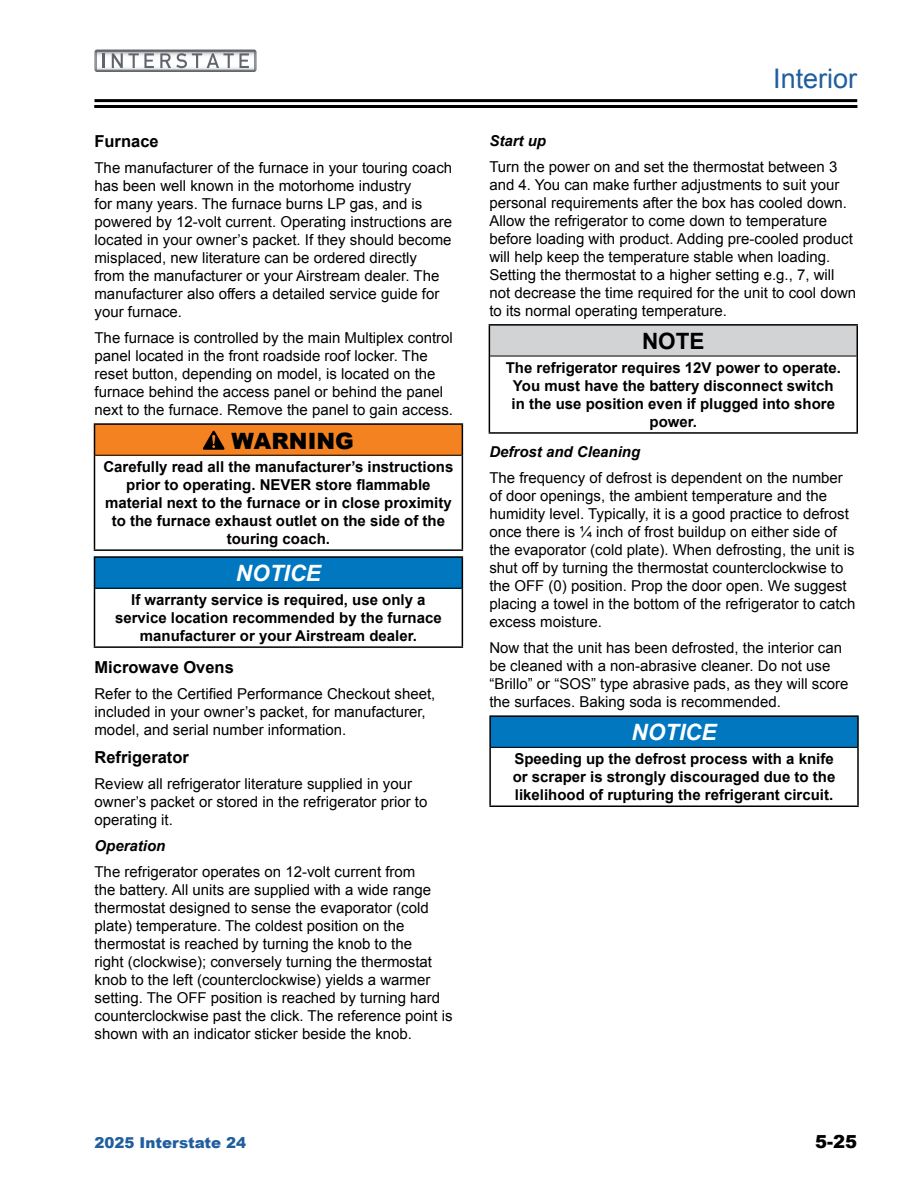
<style>
.page{position:relative;width:918px;height:1188px;background:#fff}
.page>*{position:absolute;margin:0;border:0;box-sizing:border-box;transform-origin:0 0}
.t1{font:27px "Arial";color:#215e9e}
.t2{font:italic 700 22.5px "Arial";color:#fff}
.t3{font:900 22.5px "Arial";color:#000}
.t4{font:700 22.5px "Arial";color:#000}
.t5{font:900 18px "Arial";color:#000}
.t6{font:700 16.5px "Arial";color:#000}
.t7{font:15px/18px "Arial";color:#000}
.t8{font:700 15px/18px "Arial";color:#000;text-align:center}
.t9{font:italic 700 15px "Arial";color:#000}
.t10{font:900 15px "Arial";color:#215e9e}
</style>
<div class="page">
<div style="left:95px;top:50px;width:161px;height:22px;border:1px solid #61646a;border-radius:2px"></div>
<svg style="left:95px;top:50px;width:161px;height:21px"></svg>
<hr style="left:94px;top:105px;width:763px;height:3px;background:#000">
<hr style="left:94px;top:99px;width:763px;height:3px;background:#000">
<div style="left:94px;top:424px;width:368px;height:31px;background:#f58220"></div>
<hr style="left:94px;top:423px;width:369px;height:2px;background:#000">
<hr style="left:94px;top:425px;width:1px;height:30px;background:#000">
<hr style="left:462px;top:425px;width:1px;height:30px;background:#000">
<hr style="left:94px;top:455px;width:1px;height:94px;background:#000">
<hr style="left:462px;top:455px;width:1px;height:94px;background:#000">
<hr style="left:94px;top:549px;width:369px;height:2px;background:#000">
<hr style="left:95px;top:455px;width:367px;height:1px;background:#000">
<svg style="left:203px;top:431px;width:21px;height:19px"></svg>
<div style="left:94px;top:557px;width:368px;height:31px;background:#0077be"></div>
<hr style="left:94px;top:556px;width:369px;height:2px;background:#000">
<hr style="left:94px;top:558px;width:1px;height:30px;background:#000">
<hr style="left:462px;top:558px;width:1px;height:30px;background:#000">
<hr style="left:94px;top:588px;width:1px;height:58px;background:#000">
<hr style="left:462px;top:588px;width:1px;height:58px;background:#000">
<hr style="left:94px;top:646px;width:369px;height:2px;background:#000">
<hr style="left:95px;top:588px;width:367px;height:1px;background:#000">
<div style="left:489px;top:325px;width:368px;height:31px;background:#d1d3d4"></div>
<hr style="left:489px;top:324px;width:369px;height:2px;background:#000">
<hr style="left:489px;top:326px;width:1px;height:30px;background:#000">
<hr style="left:856px;top:326px;width:2px;height:30px;background:#000">
<hr style="left:489px;top:356px;width:1px;height:76px;background:#000">
<hr style="left:856px;top:356px;width:2px;height:76px;background:#000">
<hr style="left:489px;top:432px;width:369px;height:2px;background:#000">
<hr style="left:490px;top:356px;width:366px;height:1px;background:#000">
<div style="left:490px;top:716px;width:368px;height:31px;background:#0077be"></div>
<hr style="left:489px;top:715px;width:370px;height:2px;background:#000">
<hr style="left:489px;top:717px;width:2px;height:30px;background:#000">
<hr style="left:857px;top:717px;width:2px;height:30px;background:#000">
<hr style="left:489px;top:747px;width:2px;height:58px;background:#000">
<hr style="left:857px;top:747px;width:2px;height:58px;background:#000">
<hr style="left:489px;top:805px;width:370px;height:2px;background:#000">
<hr style="left:491px;top:747px;width:366px;height:1px;background:#000">
<p class="t6" style="left:94px;top:130px;width:66px">Furnace</p>
<p class="t7" style="left:94px;top:159px;width:359px">The manufacturer of the furnace in your touring coach has been well known in the motorhome industry<br>for many years. The furnace burns LP gas, and is powered by 12-volt current. Operating instructions are located in your owner’s packet. If they should become misplaced, new literature can be ordered directly<br>from the manufacturer or your Airstream dealer. The manufacturer also offers a detailed service guide for your furnace.</p>
<p class="t7" style="left:94px;top:329px;width:360px">The furnace is controlled by the main Multiplex control panel located in the front roadside roof locker. The reset button, depending on model, is located on the furnace behind the access panel or behind the panel next to the furnace. Remove the panel to gain access.</p>
<h2 class="t3" style="left:231px;top:424px;width:124px">WARNING</h2>
<p class="t8" style="left:103px;top:458px;width:352px">Carefully read all the manufacturer’s instructions prior to operating. NEVER store flammable material next to the furnace or in close proximity to the furnace exhaust outlet on the side of the touring coach.</p>
<h2 class="t2" style="left:236px;top:558px;width:87px">NOTICE</h2>
<p class="t8" style="left:115px;top:591px;width:328px">If warranty service is required, use only a service location recommended by the furnace manufacturer or your Airstream dealer.</p>
<p class="t6" style="left:94px;top:656px;width:141px">Microwave Ovens</p>
<p class="t7" style="left:94px;top:685px;width:342px">Refer to the Certified Performance Checkout sheet, included in your owner’s packet, for manufacturer, model, and serial number information.</p>
<p class="t6" style="left:94px;top:746px;width:96px">Refrigerator</p>
<p class="t7" style="left:94px;top:775px;width:334px">Review all refrigerator literature supplied in your owner’s packet or stored in the refrigerator prior to operating it.</p>
<p class="t9" style="left:94px;top:836px;width:72px">Operation</p>
<p class="t7" style="left:94px;top:863px;width:360px">The refrigerator operates on 12-volt current from<br>the battery. All units are supplied with a wide range thermostat designed to sense the evaporator (cold plate) temperature. The coldest position on the thermostat is reached by turning the knob to the<br>right (clockwise); conversely turning the thermostat knob to the left (counterclockwise) yields a warmer setting. The OFF position is reached by turning hard counterclockwise past the click. The reference point is shown with an indicator sticker beside the knob.</p>
<h1 class="t1" style="left:773px;top:61px;width:86px">Interior</h1>
<p class="t9" style="left:489px;top:131px;width:58px">Start up</p>
<p class="t7" style="left:489px;top:158px;width:368px">Turn the power on and set the thermostat between 3 and 4. You can make further adjustments to suit your personal requirements after the box has cooled down.<br>Allow the refrigerator to come down to temperature before loading with product. Adding pre-cooled product will help keep the temperature stable when loading.<br>Setting the thermostat to a higher setting e.g. , 7, will not decrease the time required for the unit to cool down to its normal operating temperature.</p>
<h2 class="t4" style="left:642px;top:326px;width:64px">NOTE</h2>
<p class="t8" style="left:506px;top:359px;width:337px">The refrigerator requires 12V power to operate.<br>You must have the battery disconnect switch in the use position even if plugged into shore power.</p>
<p class="t9" style="left:489px;top:442px;width:152px">Defrost and Cleaning</p>
<p class="t7" style="left:489px;top:469px;width:368px">The frequency of defrost is dependent on the number of door openings, the ambient temperature and the humidity level. Typically, it is a good practice to defrost once there is ¼ inch of frost buildup on either side of the evaporator (cold plate). When defrosting, the unit is shut off by turning the thermostat counterclockwise to the OFF (0) position. Prop the door open. We suggest placing a towel in the bottom of the refrigerator to catch excess moisture.</p>
<p class="t7" style="left:489px;top:639px;width:361px">Now that the unit has been defrosted, the interior can be cleaned with a non-abrasive cleaner. Do not use “Brillo” or “SOS” type abrasive pads, as they will score the surfaces. Baking soda is recommended.</p>
<h2 class="t2" style="left:632px;top:717px;width:87px">NOTICE</h2>
<p class="t8" style="left:513px;top:750px;width:324px;text-align:justify">Speeding up the defrost process with a knife or scraper is strongly discouraged due to the likelihood of rupturing the refrigerant circuit.</p>
<p class="t10" style="left:94px;top:1131px;width:153px">2025 Interstate 24</p>
<p class="t5" style="left:815px;top:1128px;width:44px">5-25</p>
</div>
